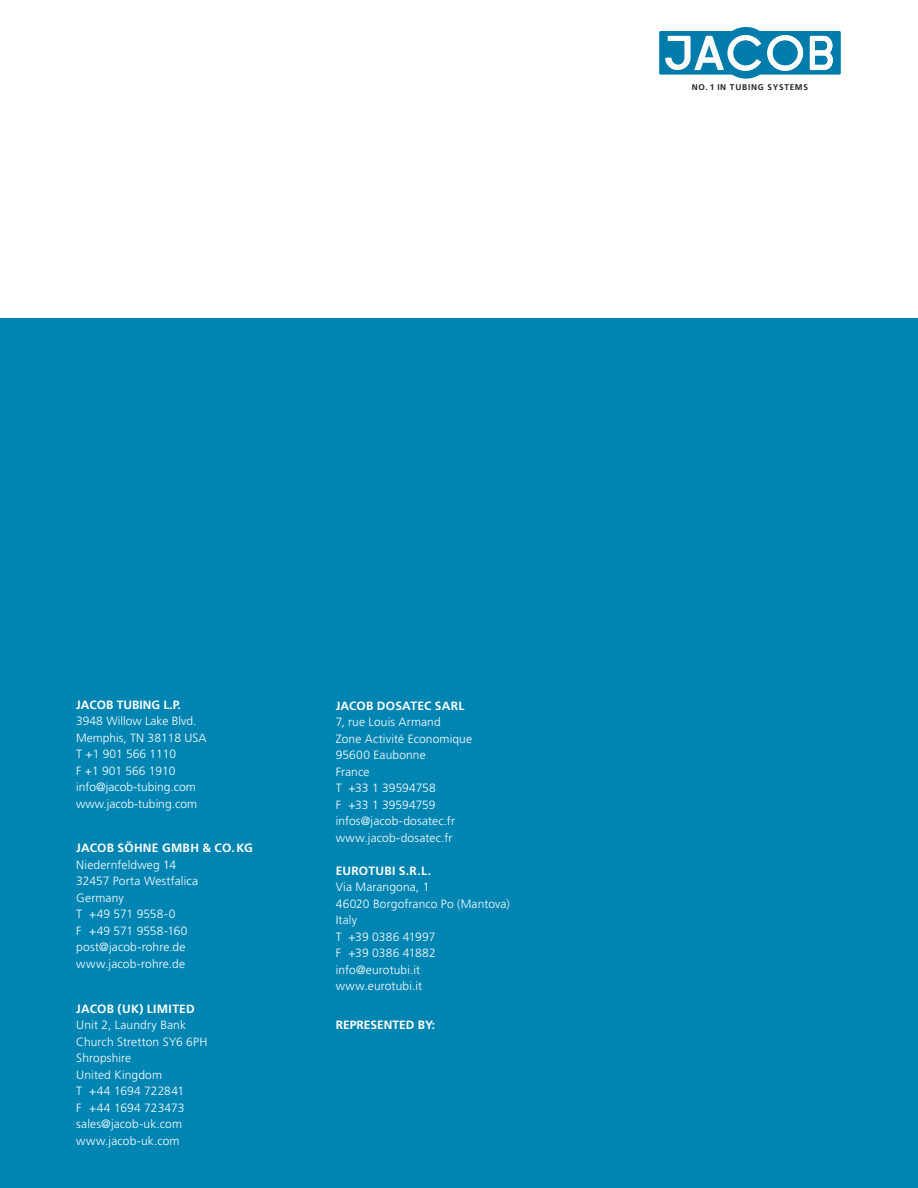
<style>
.page{position:relative;width:918px;height:1188px;background:#fff}
.page>*{position:absolute;margin:0;border:0;box-sizing:border-box;transform-origin:0 0}
.t1{font:300 12px/16.5px "Frutiger";letter-spacing:.005em;color:#fff}
.t2{font:700 12px "Frutiger";color:#fff}
.t3{font:700 8.25px "Frutiger";letter-spacing:.085em;color:#231f20}
.s1{font-weight:700}
</style>
<div class="page">
<svg style="left:659px;top:27px;width:182px;height:52px"></svg>
<div style="left:0;top:318px;width:918px;height:870px;background:#0085b3"></div>
<p class="t3" style="left:692px;top:82px;width:118px">NO. 1 IN TUBING SYSTEMS</p>
<p class="t1" style="left:76px;top:696px;width:132px"><span class="s1">JACOB TUBING L.P.<br></span>3948 Willow Lake Blvd.<br>Memphis, TN 38118 USA<br>T +1 901 566 1110<br>F +1 901 566 1910 info@jacob-tubing.com www.jacob-tubing.com</p>
<p class="t1" style="left:76px;top:840px;width:178px"><span class="s1">JACOB SÖHNE GMBH &amp; CO. KG<br></span>Niedernfeldweg 14<br>32457 Porta Westfalica<br>Germany<br>T +49 571 9558-0<br>F +49 571 9558-160 post@jacob-rohre.de www.jacob-rohre.de</p>
<p class="t1" style="left:76px;top:1000px;width:133px"><span class="s1">JACOB (UK) LIMITED<br></span>Unit 2, Laundry Bank<br>Church Stretton SY6 6PH<br>Shropshire<br>United Kingdom<br>T +44 1694 722841<br>F +44 1694 723473 sales@jacob-uk.com www.jacob-uk.com</p>
<p class="t1" style="left:336px;top:697px;width:138px"><span class="s1">JACOB DOSATEC SARL<br></span>7, rue Louis Armand<br>Zone Activité Economique<br>95600 Eaubonne<br>France<br>T +33 1 39594758<br>F +33 1 39594759 infos@jacob-dosatec.fr www.jacob-dosatec.fr</p>
<p class="t1" style="left:336px;top:862px;width:176px"><span class="s1">EUROTUBI S.R.L.<br></span>Via Marangona, 1<br>46020 Borgofranco Po (Mantova)<br>Italy<br>T +39 0386 41997<br>F +39 0386 41882 info@eurotubi.it<br>www.eurotubi.it</p>
<p class="t2" style="left:336px;top:1018px;width:101px">REPRESENTED BY:</p>
</div>
